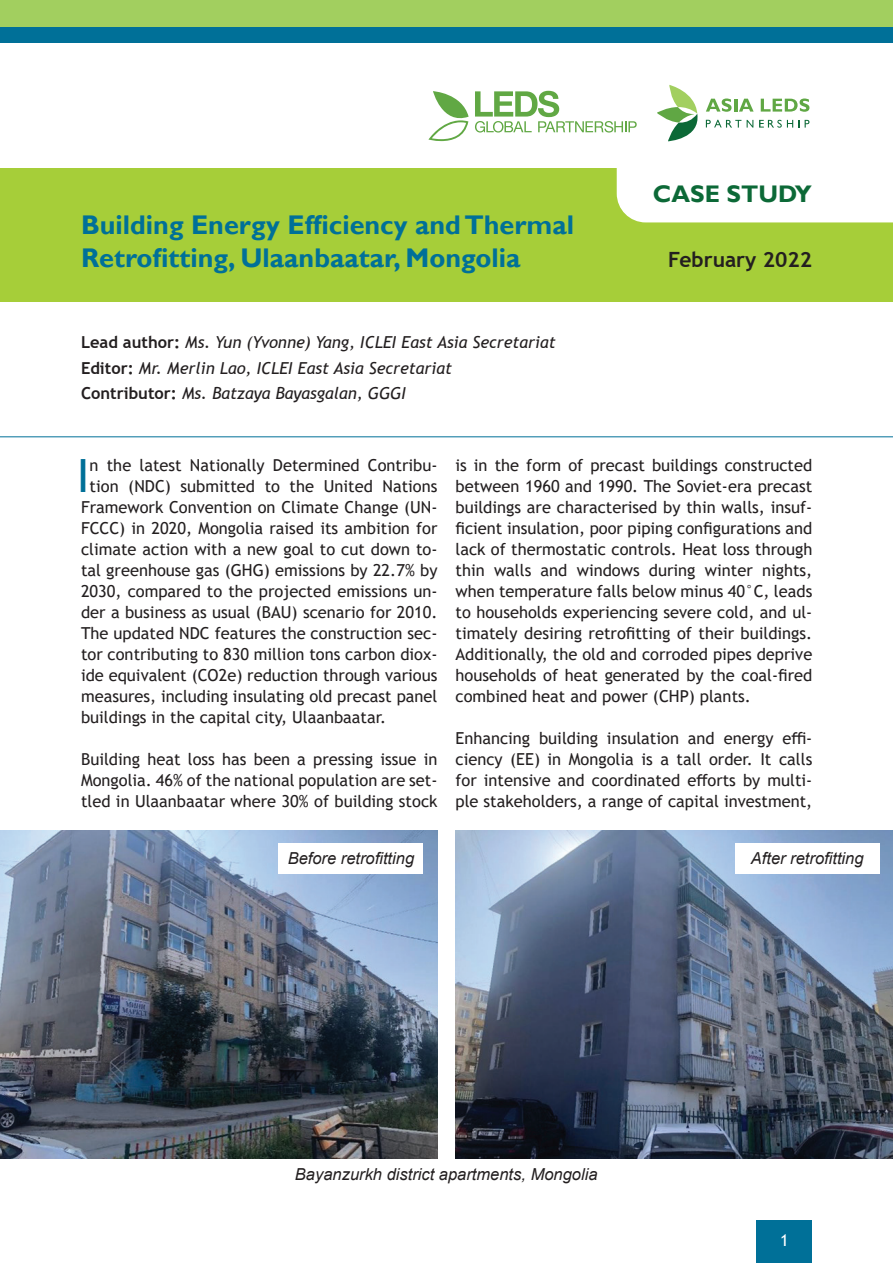
<style>
.page{position:relative;width:893px;height:1263px;background:#fff}
.page>*{position:absolute;margin:0;border:0;box-sizing:border-box;transform-origin:0 0}
.t1{font:45.9px "Trebuchet MS";color:#007098}
.t2{font:700 27px/32.4px "Gill Sans";color:#007098}
.t3{font:700 24px "Gill Sans";color:#0c6937}
.t4{font:700 21px "Trebuchet MS";color:#231f20}
.t5{font:16.5px/21px "Trebuchet MS";color:#231f20;text-align:justify}
.t6{font:italic 16.5px/25.5px "Trebuchet MS";color:#231f20}
.t7{font:italic 16.5px "Arial";color:#231f20}
.t8{font:16.5px "Trebuchet MS";color:#fff}
.s1{font-weight:700;font-style:normal}
</style>
<div class="page">
<div style="left:0;top:0;width:893px;height:27px;background:#a2cf5f"></div>
<div style="left:0;top:27px;width:893px;height:16px;background:#007098"></div>
<div style="left:757px;top:1221px;width:55px;height:42px;background:#007098"></div>
<div style="left:0;top:168px;width:893px;height:133px;background:#a6ce39"></div>
<hr style="left:0;top:436px;width:893px;height:1px;background:#007098">
<div style="left:617px;top:168px;width:276px;height:54px;background:#fff"></div>
<svg style="left:657px;top:85px;width:152px;height:56px"></svg>
<svg style="left:428px;top:91px;width:41px;height:50px"></svg>
<svg style="left:475px;top:91px;width:162px;height:42px"></svg>
<img style="left:0;top:830px;width:437px;height:328px">
<img style="left:455px;top:830px;width:438px;height:328px">
<div style="left:279px;top:843px;width:144px;height:30px;background:#fff"></div>
<div style="left:735px;top:843px;width:144px;height:30px;background:#fff"></div>
<h2 class="t2" style="left:81px;top:210px;width:494px">Building Energy Efficiency and Thermal<br>Retrofitting, Ulaanbaatar, Mongolia</h2>
<p class="t6" style="left:81px;top:330px;width:476px"><span class="s1">Lead author:</span> Ms. Yun (Yvonne) Yang, ICLEI East Asia Secretariat<br><span class="s1">Editor:</span> Mr. Merlin Lao, ICLEI East Asia Secretariat<br><span class="s1">Contributor:</span> Ms. Batzaya Bayasgalan, GGGI</p>
<h3 class="t3" style="left:653px;top:179px;width:160px">CASE STUDY</h3>
<p class="t4" style="left:668px;top:246px;width:145px">February 2022</p>
<h1 class="t1" style="left:77px;top:447px;width:14px">I</h1>
<p class="t5" style="left:90px;top:454px;width:349px">n the latest Nationally Determined Contribu-</p>
<p class="t5" style="left:90px;top:475px;width:349px">tion (NDC) submitted to the United Nations</p>
<p class="t5" style="left:81px;top:496px;width:358px">Framework Convention on Climate Change (UN-</p>
<p class="t5" style="left:81px;top:517px;width:358px">FCCC) in 2020, Mongolia raised its ambition for</p>
<p class="t5" style="left:81px;top:538px;width:358px">climate action with a new goal to cut down to-</p>
<p class="t5" style="left:81px;top:559px;width:358px">tal greenhouse gas (GHG) emissions by 22.7% by</p>
<p class="t5" style="left:81px;top:580px;width:358px">2030, compared to the projected emissions un-</p>
<p class="t5" style="left:81px;top:601px;width:358px">der a business as usual (BAU) scenario for 2010.</p>
<p class="t5" style="left:81px;top:622px;width:358px">The updated NDC features the construction sec-</p>
<p class="t5" style="left:81px;top:643px;width:358px">tor contributing to 830 million tons carbon diox-</p>
<p class="t5" style="left:81px;top:664px;width:358px">ide equivalent (CO2e) reduction through various</p>
<p class="t5" style="left:81px;top:685px;width:358px">measures, including insulating old precast panel</p>
<p class="t5" style="left:81px;top:706px;width:307px">buildings in the capital city, Ulaanbaatar.</p>
<p class="t5" style="left:81px;top:748px;width:358px">Building heat loss has been a pressing issue in Mongolia. 46% of the national population are set&shy;tled in Ulaanbaatar where 30% of building stock</p>
<p class="t5" style="left:455px;top:454px;width:358px">is in the form of precast buildings constructed between 1960 and 1990. The Soviet-era precast buildings are characterised by thin walls, insuf&shy;ficient insulation, poor piping configurations and lack of thermostatic controls. Heat loss through thin walls and windows during winter nights, when temperature falls below minus 40°C, leads to households experiencing severe cold, and ul&shy;timately desiring retrofitting of their buildings.<br>Additionally, the old and corroded pipes deprive households of heat generated by the coal-fired combined heat and power (CHP) plants.</p>
<p class="t5" style="left:455px;top:727px;width:358px">Enhancing building insulation and energy effi&shy;ciency (EE) in Mongolia is a tall order. It calls for intensive and coordinated efforts by multi&shy;ple stakeholders, a range of capital investment,</p>
<p class="t7" style="left:288px;top:848px;width:128px">Before retrofitting</p>
<p class="t7" style="left:751px;top:848px;width:114px">After retrofitting</p>
<p class="t7" style="left:295px;top:1164px;width:304px">Bayanzurkh district apartments, Mongolia</p>
<p class="t8" style="left:780px;top:1230px;width:10px">1</p>
</div>
